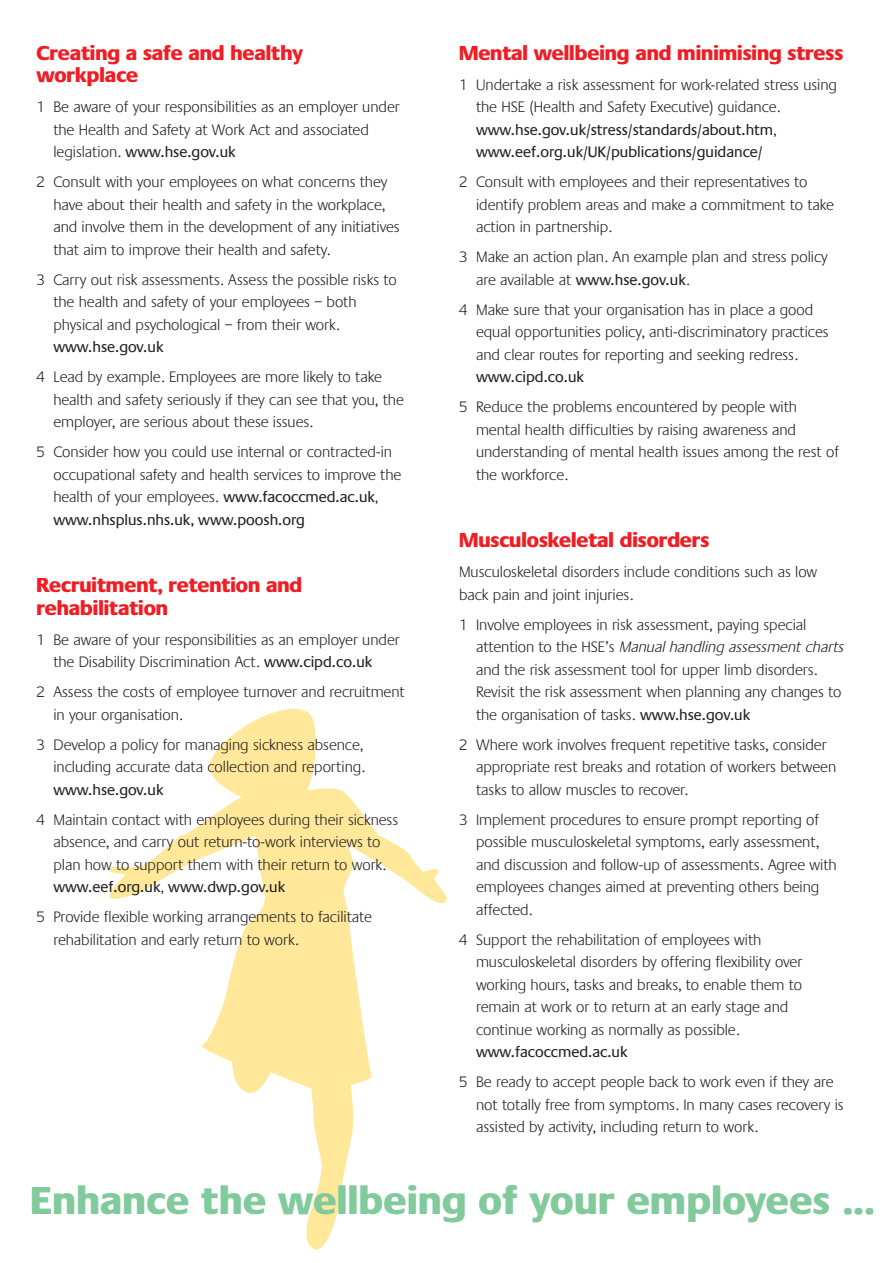
<style>
.page{position:relative;width:893px;height:1263px;background:#fff}
.page>*{position:absolute;margin:0;border:0;box-sizing:border-box;transform-origin:0 0}
.t1{font:800 40.5px "Praxis";letter-spacing:.01em;color:#80ca9c}
.t2{font:800 21px/22.5px "Praxis";color:#ee1e24}
.t3{font:300 15.75px/22.5px "Praxis";color:#231f20}
.t4{font:15.75px "Praxis";color:#231f20}
.s1{font-weight:400}
.s2{font-style:italic}
</style>
<div class="page">
<svg style="left:109px;top:709px;width:338px;height:540px"></svg>
<h2 class="t2" style="left:36px;top:41px;width:268px">Creating a safe and healthy workplace</h2>
<p class="t3" style="left:53px;top:95px;width:348px;text-indent:-17px">1 Be aware of your responsibilities as an employer under the Health and Safety at Work Act and associated legislation. <span class="s1">www.hse.gov.uk</span></p>
<p class="t3" style="left:53px;top:170px;width:348px;text-indent:-17px">2 Consult with your employees on what concerns they have about their health and safety in the workplace, and involve them in the development of any initiatives that aim to improve their health and safety.</p>
<p class="t3" style="left:53px;top:268px;width:345px;text-indent:-17px">3 Carry out risk assessments. Assess the possible risks to the health and safety of your employees – both physical and psychological – from their work.</p>
<p class="t4" style="left:53px;top:337px;width:112px">www.hse.gov.uk</p>
<p class="t3" style="left:53px;top:365px;width:352px;text-indent:-17px">4 Lead by example. Employees are more likely to take health and safety seriously if they can see that you, the employer, are serious about these issues.</p>
<p class="t3" style="left:53px;top:440px;width:349px;text-indent:-17px">5 Consider how you could use internal or contracted-in occupational safety and health services to improve the health of your employees. <span class="s1">www.facoccmed.ac.uk</span>, <span class="s1">www.nhsplus.nhs.uk, www.poosh.org</span></p>
<h2 class="t2" style="left:36px;top:574px;width:267px">Recruitment, retention and rehabilitation</h2>
<p class="t3" style="left:53px;top:628px;width:348px;text-indent:-17px">1 Be aware of your responsibilities as an employer under the Disability Discrimination Act. <span class="s1">www.cipd.co.uk</span></p>
<p class="t3" style="left:53px;top:680px;width:353px;text-indent:-17px">2 Assess the costs of employee turnover and recruitment in your organisation.</p>
<p class="t3" style="left:36px;top:733px;width:331px;text-align:right">3 Develop a policy for managing sickness absence, including accurate data collection and reporting.</p>
<p class="t4" style="left:53px;top:780px;width:112px">www.hse.gov.uk</p>
<p class="t3" style="left:53px;top:808px;width:346px;text-indent:-17px">4 Maintain contact with employees during their sickness absence, and carry out return-to-work interviews to plan how to support them with their return to work. <span class="s1">www.eef.org.uk</span>, <span class="s1">www.dwp.gov.uk</span></p>
<p class="t3" style="left:53px;top:905px;width:320px;text-indent:-17px">5 Provide flexible working arrangements to facilitate rehabilitation and early return to work.</p>
<h2 class="t2" style="left:459px;top:41px;width:386px">Mental wellbeing and minimising stress</h2>
<p class="t3" style="left:476px;top:73px;width:362px;text-indent:-17px">1 Undertake a risk assessment for work-related stress using the HSE (Health and Safety Executive) guidance. <span class="s1">www.hse.gov.uk/stress/standards/about.htm</span>, <span class="s1">www.eef.org.uk/UK/publications/guidance/</span></p>
<p class="t3" style="left:476px;top:170px;width:359px;text-indent:-17px">2 Consult with employees and their representatives to identify problem areas and make a commitment to take action in partnership.</p>
<p class="t3" style="left:476px;top:245px;width:353px;text-indent:-17px">3 Make an action plan. An example plan and stress policy are available at <span class="s1">www.hse.gov.uk</span>.</p>
<p class="t3" style="left:476px;top:298px;width:354px;text-indent:-17px">4 Make sure that your organisation has in place a good equal opportunities policy, anti-discriminatory practices and clear routes for reporting and seeking redress.</p>
<p class="t4" style="left:476px;top:367px;width:109px">www.cipd.co.uk</p>
<p class="t3" style="left:476px;top:395px;width:364px;text-indent:-17px">5 Reduce the problems encountered by people with mental health difficulties by raising awareness and understanding of mental health issues among the rest of the workforce.</p>
<h2 class="t2" style="left:459px;top:529px;width:252px">Musculoskeletal disorders</h2>
<p class="t3" style="left:459px;top:560px;width:360px">Musculoskeletal disorders include conditions such as low back pain and joint injuries.</p>
<p class="t3" style="left:476px;top:613px;width:371px;text-indent:-17px">1 Involve employees in risk assessment, paying special attention to the HSE’s <span class="s2">Manual handling assessment charts </span>and the risk assessment tool for upper limb disorders.<br>Revisit the risk assessment when planning any changes to the organisation of tasks. <span class="s1">www.hse.gov.uk</span></p>
<p class="t3" style="left:476px;top:733px;width:362px;text-indent:-17px">2 Where work involves frequent repetitive tasks, consider appropriate rest breaks and rotation of workers between tasks to allow muscles to recover.</p>
<p class="t3" style="left:476px;top:808px;width:362px;text-indent:-17px">3 Implement procedures to ensure prompt reporting of possible musculoskeletal symptoms, early assessment, and discussion and follow-up of assessments. Agree with employees changes aimed at preventing others being affected.</p>
<p class="t3" style="left:476px;top:928px;width:328px;text-indent:-17px">4 Support the rehabilitation of employees with musculoskeletal disorders by offering flexibility over working hours, tasks and breaks, to enable them to remain at work or to return at an early stage and continue working as normally as possible.</p>
<p class="t4" style="left:476px;top:1042px;width:153px">www.facoccmed.ac.uk</p>
<p class="t3" style="left:476px;top:1070px;width:369px;text-indent:-17px">5 Be ready to accept people back to work even if they are not totally free from symptoms. In many cases recovery is assisted by activity, including return to work.</p>
<h1 class="t1" style="left:31px;top:1176px;width:845px">Enhance the wellbeing of your employees ...</h1>
</div>
